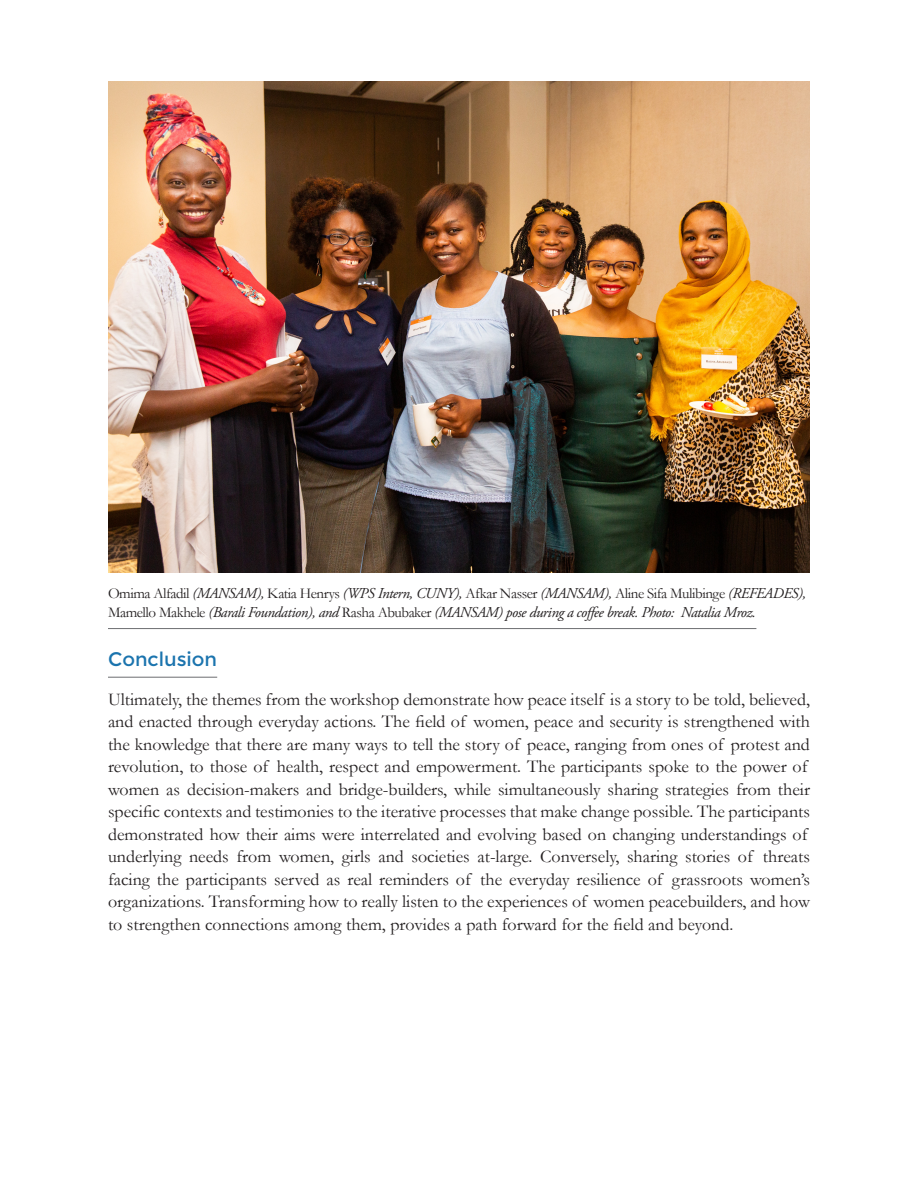
<style>
.page{position:relative;width:918px;height:1188px;background:#fff}
.page>*{position:absolute;margin:0;border:0;box-sizing:border-box;transform-origin:0 0}
.Section_Header{font:27px "NATS";color:#1b74ae}
.Body_Copy{font:18px/22.5px "Garamond";color:#231f20}
.Photo_Caption{font:italic 15px/19.5px "Adobe Garamond Pro";letter-spacing:-.03em;color:#231f20}
.s1{font-family:"Garamond";font-style:normal}
</style>
<div class="page">
<hr style="left:108px;top:677px;width:109px;height:1px;background:#6c6d70">
<img style="left:108px;top:81px;width:702px;height:491px">
<hr style="left:108px;top:628px;width:648px;height:1px;background:#6c6d70">
<p class="Photo_Caption" style="left:108px;top:584px;width:700px"><span class="s1">Omima Alfadil</span> (MANSAM), <span class="s1">Katia Henrys</span> (WPS Intern, CUNY), <span class="s1">Afkar Nasser</span> (MANSAM), <span class="s1">Aline Sifa Mulibinge</span> (REFEADES),<br><span class="s1">Mamello Makhele</span> (Barali Foundation), and <span class="s1">Rasha Abubaker</span> (MANSAM) pose during a coffee break. Photo: Natalia Mroz.</p>
<p class="Section_Header" style="left:108px;top:641px;width:111px">Conclusion</p>
<p class="Body_Copy" style="left:108px;top:687px;width:704px">Ultimately, the themes from the workshop demonstrate how peace itself is a story to be told, believed, and enacted through everyday actions. The field of women, peace and security is strengthened with the knowledge that there are many ways to tell the story of peace, ranging from ones of protest and revolution, to those of health, respect and empowerment. The participants spoke to the power of women as decision-makers and bridge-builders, while simultaneously sharing strategies from their specific contexts and testimonies to the iterative processes that make change possible. The participants demonstrated how their aims were interrelated and evolving based on changing understandings of underlying needs from women, girls and societies at-large. Conversely, sharing stories of threats facing the participants served as real reminders of the everyday resilience of grassroots women’s organizations. Transforming how to really listen to the experiences of women peacebuilders, and how to strengthen connections among them, provides a path forward for the field and beyond.</p>
</div>
